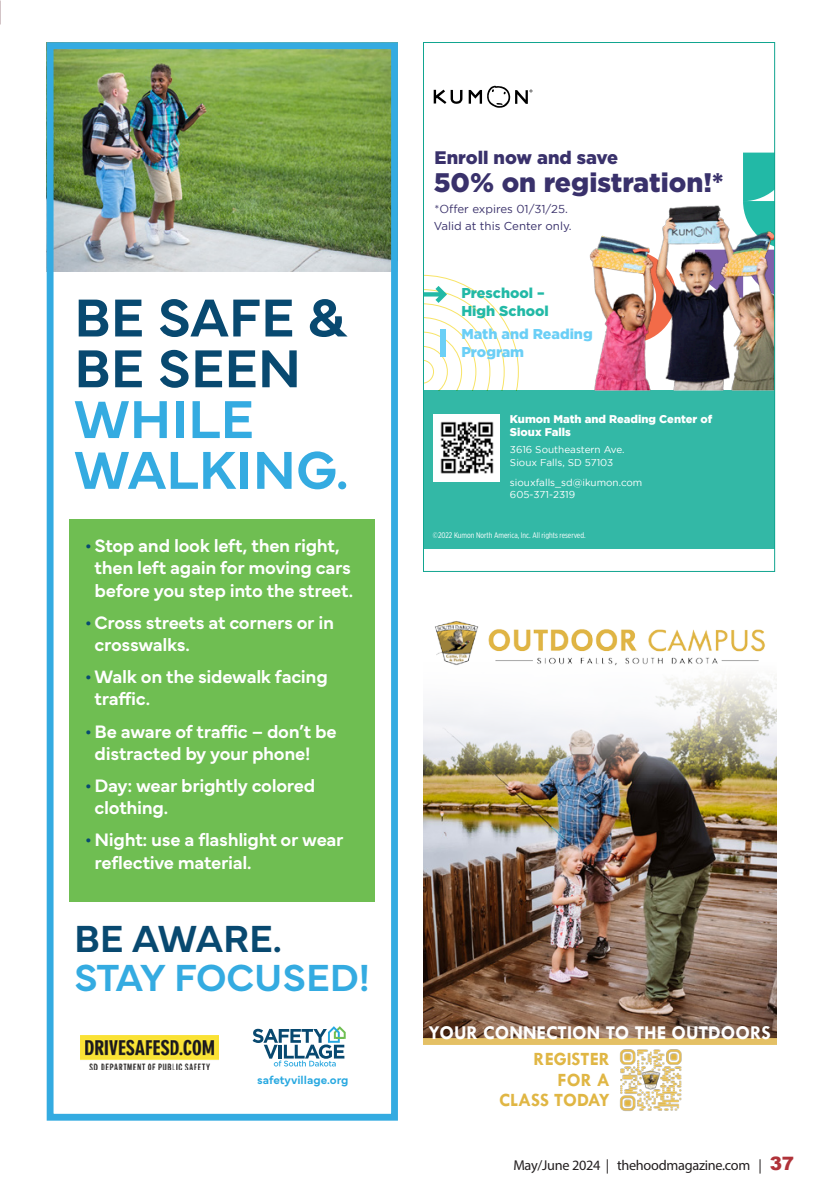
<style>
.page{position:relative;width:819px;height:1197px;background:#fff}
.page>*{position:absolute;margin:0;border:0;box-sizing:border-box;transform-origin:0 0}
.t1{font:600 55.65px/50.8px "Mundial";color:#084970}
.t2{font:600 39.38px/39.4px "Mundial";color:#34abe1}
.t3{font:900 26.78px "Gotham";color:#39316b}
.t4{font:700 19.78px "Tw Cen";color:#fff}
.t5{font:600 18.9px/22.2px "Mundial";letter-spacing:-.02em;color:#fff}
.t6{font:700 18.9px/20.7px "Tw Cen";color:#e0b644;text-align:right}
.t7{font:900 18.2px "Gotham";color:#39316b}
.t8{font:14.35px "Myriad Pro";letter-spacing:-.02em;color:#231f20}
.t9{font:900 14.35px/17.7px "Gotham";color:#6bcff6}
.t10{font:900 14.35px/17.7px "Gotham";color:#22b9a6}
.t11{font:600 11.9px "Mundial";color:#27a8e0}
.t12{font:11.55px "Gotham";color:#39316b}
.t13{font:11.55px "Gotham";color:#3c336c}
.t14{font:900 11.2px/13.5px "Gotham";color:#fff}
.t15{font:9.97px/12.4px "Gotham";color:#fff}
.t16{font:8.05px "Gotham X Narrow";color:#fff}
.s1{color:#34abe1}
.s2{font-size:17.15px;color:#084970}
.s3{color:#084970}
.s4{font-family:"Arial";font-weight:900;font-size:18.55px;color:#b03239}
</style>
<div class="page">
<img style="left:424px;top:784px;width:352px;height:254px">
<img style="left:424px;top:677px;width:352px;height:107px">
<img style="left:619px;top:1049px;width:63px;height:62px">
<img style="left:435px;top:621px;width:330px;height:45px">
<div style="left:424px;top:1038px;width:352px;height:7px;background:#e4c065"></div>
<img style="left:425px;top:85px;width:348px;height:464px">
<img style="left:434px;top:415px;width:66px;height:66px">
<img style="left:55px;top:50px;width:335px;height:222px">
<img style="left:81px;top:1035px;width:138px;height:35px">
<div style="left:70px;top:520px;width:305px;height:382px;background:#6fbe52"></div>
<div style="left:47px;top:42px;width:351px;height:1079px;border:7px solid #34abe1"></div>
<svg style="left:253px;top:1026px;width:93px;height:41px"></svg>
<p class="t1" style="left:74px;top:287px;width:276px">BE SAFE &amp;<br>BE SEEN<br><span class="s1">WHILE<br>WALKING.</span></p>
<p class="t5" style="left:95px;top:533px;width:260px;text-indent:-9px"><span class="s2">•</span> Stop and look left, then right, then left again for moving cars before you step into the street.</p>
<p class="t5" style="left:95px;top:610px;width:241px;text-indent:-9px"><span class="s2">•</span> Cross streets at corners or in crosswalks.</p>
<p class="t5" style="left:95px;top:664px;width:235px;text-indent:-9px"><span class="s2">•</span> Walk on the sidewalk facing traffic.</p>
<p class="t5" style="left:95px;top:718px;width:243px;text-indent:-9px"><span class="s2">•</span> Be aware of traffic – don’t be distracted by your phone!</p>
<p class="t5" style="left:95px;top:773px;width:222px;text-indent:-9px"><span class="s2">•</span> Day: wear brightly colored clothing.</p>
<p class="t5" style="left:95px;top:827px;width:250px;text-indent:-9px"><span class="s2">•</span> Night: use a flashlight or wear reflective material.</p>
<p class="t2" style="left:74px;top:915px;width:298px"><span class="s3">BE AWARE.<br></span>STAY FOCUSED!</p>
<p class="t11" style="left:257px;top:1070px;width:93px">safetyvillage.org</p>
<p class="t7" style="left:435px;top:147px;width:185px">Enroll now and save</p>
<h3 class="t3" style="left:434px;top:167px;width:291px">50% on registration!*</h3>
<p class="t12" style="left:434px;top:218px;width:140px">Valid at this Center only.</p>
<p class="t13" style="left:434px;top:203px;width:135px">*Offer expires 01/31/25.</p>
<p class="t10" style="left:461px;top:284px;width:89px">Preschool –<br>High School</p>
<p class="t9" style="left:461px;top:325px;width:133px">Math and Reading<br>Program</p>
<p class="t14" style="left:510px;top:412px;width:204px">Kumon Math and Reading Center of<br>Sioux Falls</p>
<p class="t15" style="left:510px;top:443px;width:116px">3616 Southeastern Ave.<br>Sioux Falls, SD 57103</p>
<p class="t15" style="left:510px;top:476px;width:134px">siouxfalls_sd@ikumon.com<br>605-371-2319</p>
<p class="t16" style="left:433px;top:530px;width:154px">©2022 Kumon North America, Inc. All rights reserved.</p>
<p class="t4" style="left:429px;top:1021px;width:344px">YOUR CONNECTION TO THE OUTDOORS</p>
<p class="t6" style="left:499px;top:1048px;width:112px">REGISTER<br>FOR A<br>CLASS TODAY</p>
<p class="t8" style="left:513px;top:1157px;width:282px">May/June 2024 | thehoodmagazine.com | <span class="s4">37</span></p>
</div>
